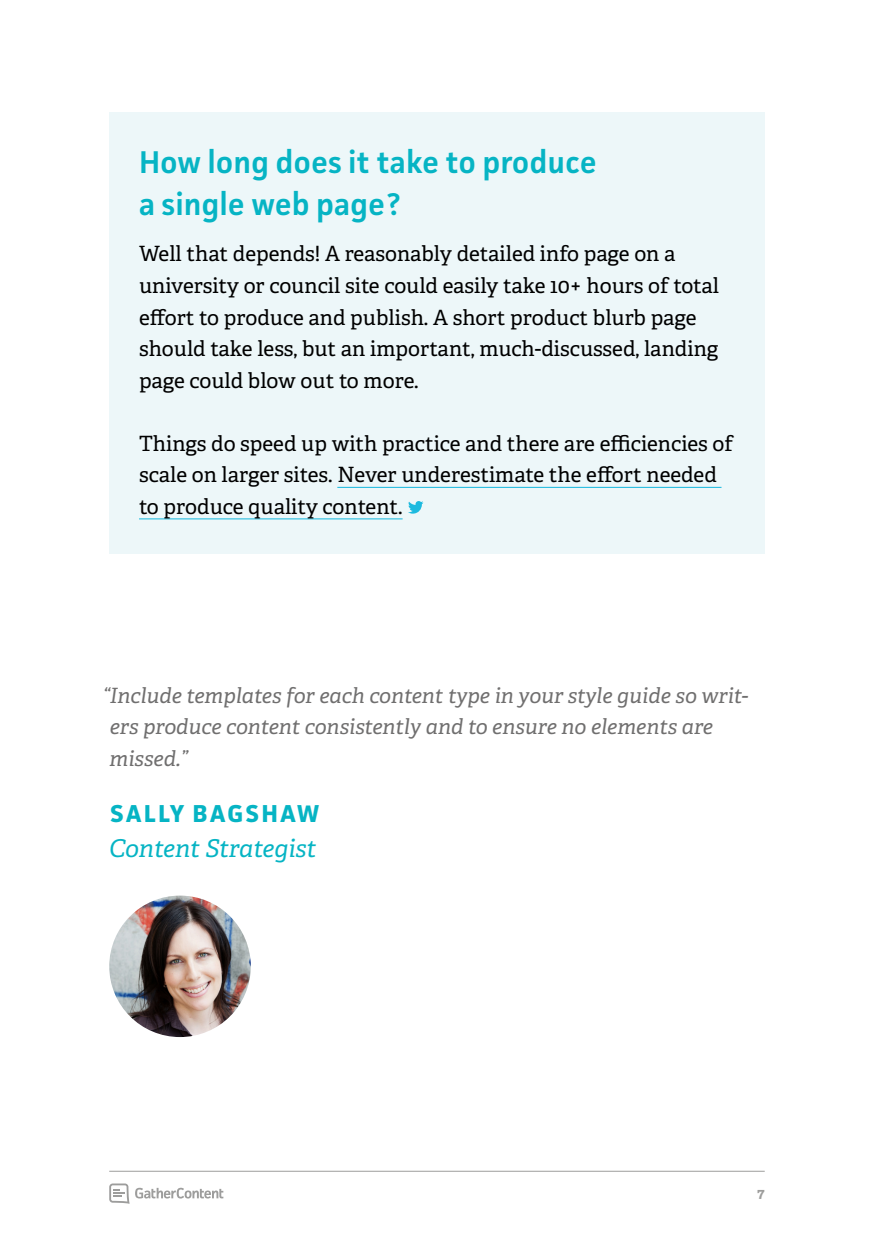
<style>
.page{position:relative;width:874px;height:1241px;background:#fff}
.page>*{position:absolute;margin:0;border:0;box-sizing:border-box;transform-origin:0 0}
.t1{font:600 31.5px/42px "Facit";color:#06b4c4}
.t2{font:italic 24.5px "Adelle";color:#06b4c4}
.t3{font:700 24.5px "Facit";letter-spacing:.1em;color:#06b4c4}
.t4{font:21px/31.5px "Adelle";color:#000}
.t5{font:italic 21px/31.5px "Adelle";color:#706f6f}
.t6{font:700 14px "Adelle";color:#9d9d9c}
</style>
<div class="page">
<hr style="left:109px;top:1170px;width:655px;height:1px;background:#9d9d9c">
<div style="left:109px;top:112px;width:655px;height:441px;background:#edf7f9"></div>
<hr style="left:337px;top:487px;width:384px;height:1px;background:#1dbadf">
<hr style="left:139px;top:518px;width:263px;height:1px;background:#1dbadf">
<svg style="left:408px;top:501px;width:15px;height:12px"></svg>
<img style="left:109px;top:895px;width:142px;height:141px;border-radius:71px">
<svg style="left:135px;top:1187px;width:88px;height:11px"></svg>
<svg style="left:109px;top:1183px;width:20px;height:20px"></svg>
<h1 class="t1" style="left:139px;top:140px;width:459px">How long does it take to produce a single web page?</h1>
<p class="t4" style="left:139px;top:237px;width:581px">Well that depends! A reasonably detailed info page on a university or council site could easily take 10+ hours of total effort to produce and publish. A short product blurb page should take less, but an important, much-discussed, landing page could blow out to more.</p>
<p class="t4" style="left:139px;top:426px;width:595px">Things do speed up with practice and there are efficiencies of scale on larger sites. Never underestimate the effort needed to produce quality content.</p>
<p class="t5" style="left:109px;top:678px;width:639px;text-indent:-7px">“Include templates for each content type in your style guide so writ&shy;ers produce content consistently and to ensure no elements are missed.”</p>
<p class="t3" style="left:110px;top:798px;width:210px">SALLY BAGSHAW</p>
<p class="t2" style="left:109px;top:830px;width:209px">Content Strategist</p>
<p class="t6" style="left:756px;top:1182px;width:9px">7</p>
</div>
